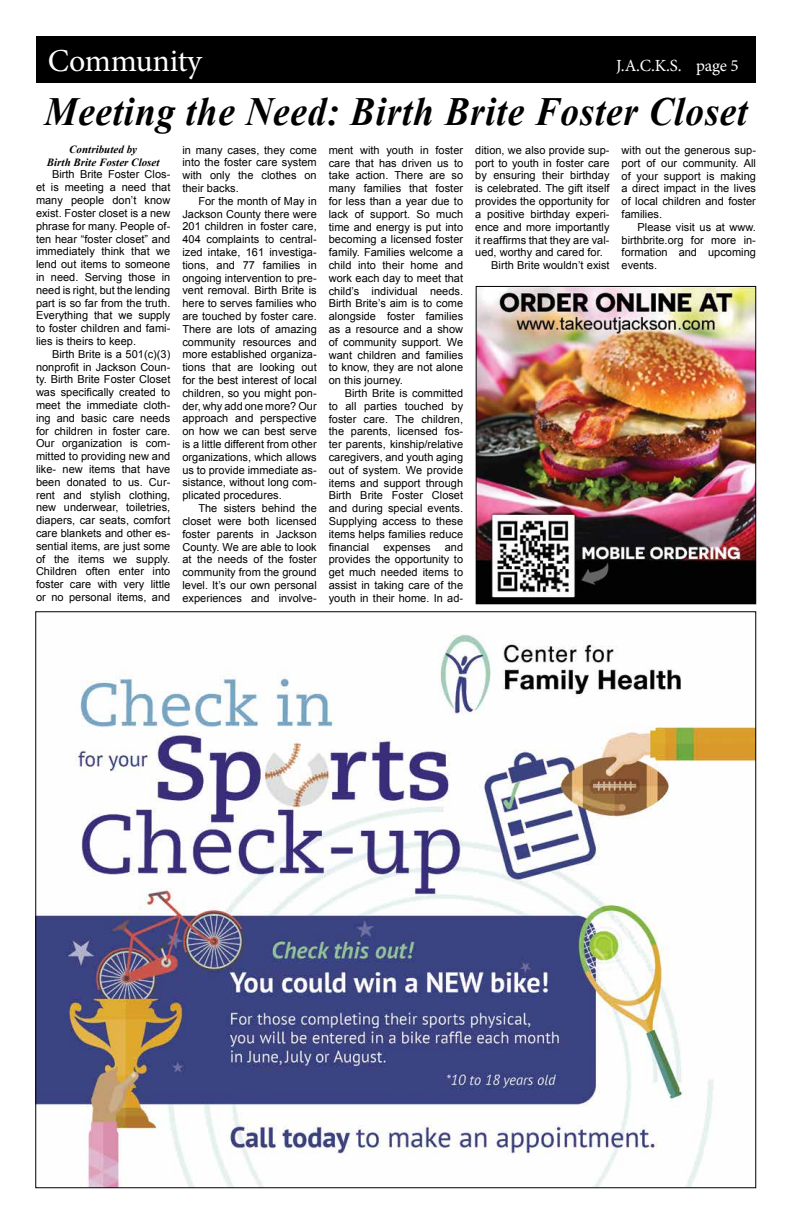
<style>
.page{position:relative;width:792px;height:1224px;background:#fff}
.page>*{position:absolute;margin:0;border:0;box-sizing:border-box;transform-origin:0 0}
.t1{font:italic 700 40px "Times New Roman";letter-spacing:.02em;color:#000;scale:.93 1}
.t2{font:32px "Minion Pro";letter-spacing:-.01em;color:#fff}
.t3{font:17px "Minion Pro";color:#fff}
.t4{font:11px/12.8px "Arial";color:#000;text-align:justify}
.t5{font:italic 700 11px/12.8px "Times New Roman";color:#000;text-align:center}
</style>
<div class="page">
<div style="left:36px;top:36px;width:720px;height:47px;background:#000"></div>
<img style="left:478px;top:288px;width:276px;height:314px">
<div style="left:476px;top:286px;width:280px;height:318px;border:1px solid #000"></div>
<img style="left:38px;top:634px;width:716px;height:552px">
<h2 class="t2" style="left:48px;top:40px;width:156px">Community</h2>
<h3 class="t3" style="left:616px;top:55px;width:124px">J.A.C.K.S. page 5</h3>
<h1 class="t1" style="left:45px;top:84px;width:757px">Meeting the Need: Birth Brite Foster Closet</h1>
<p class="t5" style="left:47px;top:143px;width:114px">Contributed by<br>Birth Brite Foster Closet</p>
<p class="t4" style="left:36px;top:168px;width:136px;text-indent:16px">Birth Brite Foster Clos&shy;et is meeting a need that many people don’t know exist. Foster closet is a new phrase for many. People of&shy;ten hear “foster closet” and immediately think that we lend out items to someone in need. Serving those in need is right, but the lending part is so far from the truth.<br>Everything that we supply to foster children and fami&shy;lies is theirs to keep.</p>
<p class="t4" style="left:36px;top:348px;width:136px;text-indent:16px">Birth Brite is a 501(c)(3) nonprofit in Jackson Coun&shy;ty. Birth Brite Foster Closet was specifically created to meet the immediate cloth&shy;ing and basic care needs for children in foster care.<br>Our organization is com&shy;mitted to providing new and like- new items that have been donated to us. Cur&shy;rent and stylish clothing, new underwear, toiletries, diapers, car seats, comfort care blankets and other es&shy;sential items, are just some of the items we supply.<br>Children often enter into foster care with very little or no personal items, and</p>
<p class="t4" style="left:182px;top:143px;width:136px">in many cases, they come into the foster care system with only the clothes on their backs.</p>
<p class="t4" style="left:182px;top:195px;width:136px;text-indent:16px">For the month of May in Jackson County there were 201 children in foster care, 404 complaints to central&shy;ized intake, 161 investiga&shy;tions, and 77 families in ongoing intervention to pre&shy;vent removal. Birth Brite is here to serves families who are touched by foster care.<br>There are lots of amazing community resources and more established organiza&shy;tions that are looking out for the best interest of local children, so you might pon&shy;der, why add one more? Our approach and perspective on how we can best serve is a little different from other organizations, which allows us to provide immediate as&shy;sistance, without long com&shy;plicated procedures.</p>
<p class="t4" style="left:182px;top:502px;width:136px;text-indent:16px">The sisters behind the closet were both licensed foster parents in Jackson County. We are able to look at the needs of the foster community from the ground level. It’s our own personal experiences and involve-</p>
<p class="t4" style="left:329px;top:144px;width:136px">ment with youth in foster care that has driven us to take action. There are so many families that foster for less than a year due to lack of support. So much time and energy is put into becoming a licensed foster family. Families welcome a child into their home and work each day to meet that child’s individual needs.<br>Birth Brite’s aim is to come alongside foster families as a resource and a show of community support. We want children and families to know, they are not alone on this journey.</p>
<p class="t4" style="left:329px;top:387px;width:136px;text-indent:16px">Birth Brite is committed to all parties touched by foster care. The children, the parents, licensed fos&shy;ter parents, kinship/relative caregivers, and youth aging out of system. We provide items and support through Birth Brite Foster Closet and during special events.<br>Supplying access to these items helps families reduce financial</p>
<p class="t4" style="left:329px;top:541px;width:136px;text-indent:116px">and provides the opportunity to get much needed items to assist in taking care of the youth in their home. In ad-</p>
<p class="t4" style="left:383px;top:541px;width:49px">expenses</p>
<p class="t4" style="left:475px;top:144px;width:136px">dition, we also provide sup-</p>
<p class="t4" style="left:475px;top:157px;width:136px">port to youth in foster care</p>
<p class="t4" style="left:475px;top:169px;width:136px">by ensuring their birthday</p>
<p class="t4" style="left:475px;top:182px;width:136px">is celebrated. The gift itself</p>
<p class="t4" style="left:475px;top:195px;width:136px">provides the opportunity for</p>
<p class="t4" style="left:475px;top:208px;width:136px">a positive birthday experi-</p>
<p class="t4" style="left:475px;top:221px;width:136px">ence and more importantly</p>
<p class="t4" style="left:475px;top:233px;width:136px">it reaffirms that they are val-</p>
<p class="t4" style="left:475px;top:246px;width:129px">ued, worthy and cared for.</p>
<p class="t4" style="left:491px;top:259px;width:120px">Birth Brite wouldn’t exist</p>
<p class="t4" style="left:622px;top:144px;width:136px">with out the generous sup&shy;port of our community. All of your support is making a direct impact in the lives of local children and foster families.</p>
<p class="t4" style="left:622px;top:221px;width:136px;text-indent:16px">Please visit us at www. birthbrite.org for more in&shy;formation and upcoming events.</p>
</div>
